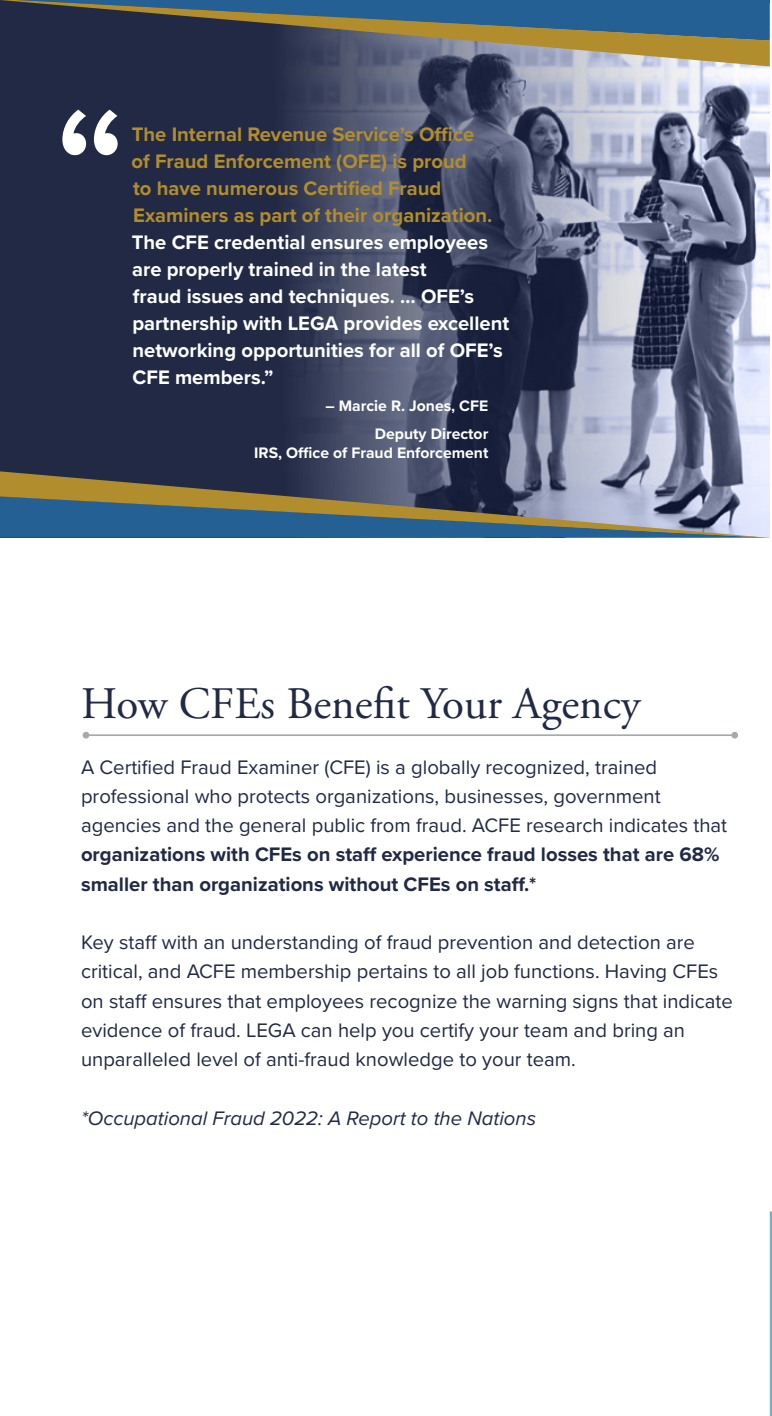
<style>
.page{position:relative;width:772px;height:1416px;background:#fff}
.page>*{position:absolute;margin:0;border:0;box-sizing:border-box;transform-origin:0 0}
.t1{font:45px "Adobe Garamond Pro";color:#212944}
.t2{font:20.25px/29.2px "Proxima Nova";color:#212944}
.t3{font:700 20.25px/27px "Proxima Nova";color:#fff}
.t4{font:700 20.25px/27px "Proxima Nova";color:#b28d2e}
.t5{font:700 20.25px/29.2px "Proxima Nova";color:#212944}
.t6{font:italic 20.25px "Proxima Nova";color:#212944}
.t7{font:700 15.75px/27.7px "Proxima Nova";color:#fff;text-align:right}
</style>
<div class="page">
<svg style="left:770px;top:1211px;width:2px;height:205px"></svg>
<hr style="left:86px;top:734px;width:648px;height:2px;background:#a7a9ac">
<div style="left:731px;top:732px;width:7px;height:6px;background:#a7a9ac;border-radius:50%"></div>
<svg style="left:83px;top:732px;width:6px;height:6px"></svg>
<div style="left:0;top:0;width:770px;height:538px;background:#212944"></div>
<img style="left:289px;top:66px;width:481px;height:405px">
<svg style="left:0;top:471px;width:770px;height:67px"></svg>
<svg style="left:1px;top:0;width:769px;height:66px"></svg>
<svg style="left:62px;top:110px;width:56px;height:45px"></svg>
<p class="t4" style="left:132px;top:120px;width:362px">The Internal Revenue Service’s Office of Fraud Enforcement (OFE) is proud<br>to have numerous Certified Fraud Examiners as part of their organization.</p>
<p class="t3" style="left:132px;top:228px;width:379px">The CFE credential ensures employees are properly trained in the latest<br>fraud issues and techniques. … OFE’s partnership with LEGA provides excellent networking opportunities for all of OFE’s CFE members.”</p>
<p class="t7" style="left:325px;top:392px;width:164px">– Marcie R. Jones, CFE<br>Deputy Director</p>
<p class="t7" style="left:254px;top:438px;width:236px">IRS, Office of Fraud Enforcement</p>
<h1 class="t1" style="left:81px;top:677px;width:561px">How CFEs Benefit Your Agency</h1>
<p class="t2" style="left:81px;top:751px;width:647px">A Certified Fraud Examiner (CFE) is a globally recognized, trained professional who protects organizations, businesses, government agencies and the general public from fraud. ACFE research indicates that</p>
<p class="t5" style="left:81px;top:840px;width:640px">organizations with CFEs on staff experience fraud losses that are 68% smaller than organizations without CFEs on staff.*</p>
<p class="t2" style="left:81px;top:927px;width:653px">Key staff with an understanding of fraud prevention and detection are critical, and ACFE membership pertains to all job functions. Having CFEs on staff ensures that employees recognize the warning signs that indicate evidence of fraud. LEGA can help you certify your team and bring an unparalleled level of anti-fraud knowledge to your team.</p>
<p class="t6" style="left:81px;top:1103px;width:456px">*Occupational Fraud 2022: A Report to the Nations</p>
</div>
